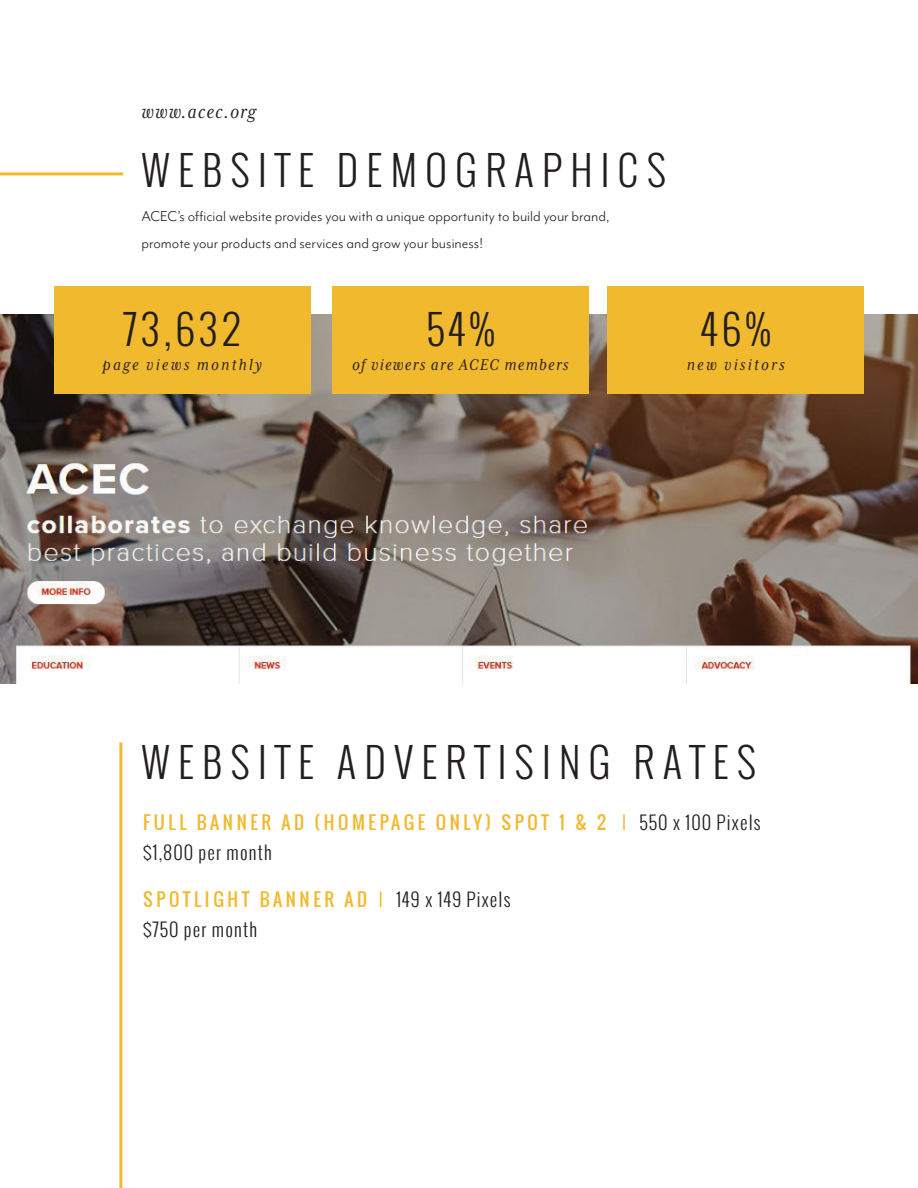
<style>
.page{position:relative;width:918px;height:1188px;background:#fff}
.page>*{position:absolute;margin:0;border:0;box-sizing:border-box;transform-origin:0 0}
.t1{font:300 40.5px "Oswald";letter-spacing:.2em;color:#231f20}
.t2{font:italic 21px "Mrs Eaves XL Serif Nar OT";letter-spacing:.05em;color:#231f20}
.t3{font:300 18.45px "Oswald";letter-spacing:.06em;color:#231f20}
.t4{font:18px "Oswald";letter-spacing:.2em;color:#f1b92e}
.t5{font:italic 18px "Mrs Eaves XL Serif Nar OT";letter-spacing:.125em;color:#231f20}
.t6{font:italic 18px "Mrs Eaves XL Serif Nar OT";letter-spacing:.07em;color:#231f20}
.t7{font:16.5px/27px "Mr Eaves Mod OT";color:#231f20}
.s1{font-weight:300;font-size:18.45px;color:#efb211}
.s2{font-weight:300;font-size:18.45px;color:#231f20}
</style>
<div class="page">
<img style="left:0;top:315px;width:918px;height:369px">
<div style="left:54px;top:286px;width:256px;height:108px;background:#f1b92e"></div>
<div style="left:332px;top:286px;width:257px;height:108px;background:#f1b92e"></div>
<div style="left:608px;top:286px;width:256px;height:108px;background:#f1b92e"></div>
<hr style="left:0;top:172px;width:123px;height:3px;background:#f1b92e">
<hr style="left:119px;top:743px;width:3px;height:445px;background:#f1b92e">
<p class="t2" style="left:142px;top:101px;width:116px">www.acec.org</p>
<h1 class="t1" style="left:142px;top:143px;width:526px">WEBSITE DEMOGRAPHICS</h1>
<p class="t7" style="left:142px;top:202px;width:469px">ACEC’s official website provides you with a unique opportunity to build your brand, promote your products and services and grow your business!</p>
<h1 class="t1" style="left:124px;top:301px;width:119px">73,632</h1>
<p class="t5" style="left:103px;top:355px;width:161px">page views monthly</p>
<h1 class="t1" style="left:427px;top:301px;width:69px">54%</h1>
<p class="t6" style="left:352px;top:355px;width:218px">of viewers are ACEC members</p>
<h1 class="t1" style="left:701px;top:301px;width:71px">46%</h1>
<p class="t5" style="left:687px;top:355px;width:100px">new visitors</p>
<h1 class="t1" style="left:142px;top:735px;width:616px">WEBSITE ADVERTISING RATES</h1>
<p class="t4" style="left:143px;top:808px;width:619px">FULL BANNER AD (HOMEPAGE ONLY) SPOT 1 &amp; 2 <span class="s1">I</span> <span class="s2">550 x 100 Pixels</span></p>
<p class="t3" style="left:143px;top:839px;width:130px">$1,800 per month</p>
<p class="t4" style="left:143px;top:886px;width:369px">SPOTLIGHT BANNER AD <span class="s1">I</span> <span class="s2">149 x 149 Pixels</span></p>
<p class="t3" style="left:143px;top:917px;width:116px">$750 per month</p>
</div>
